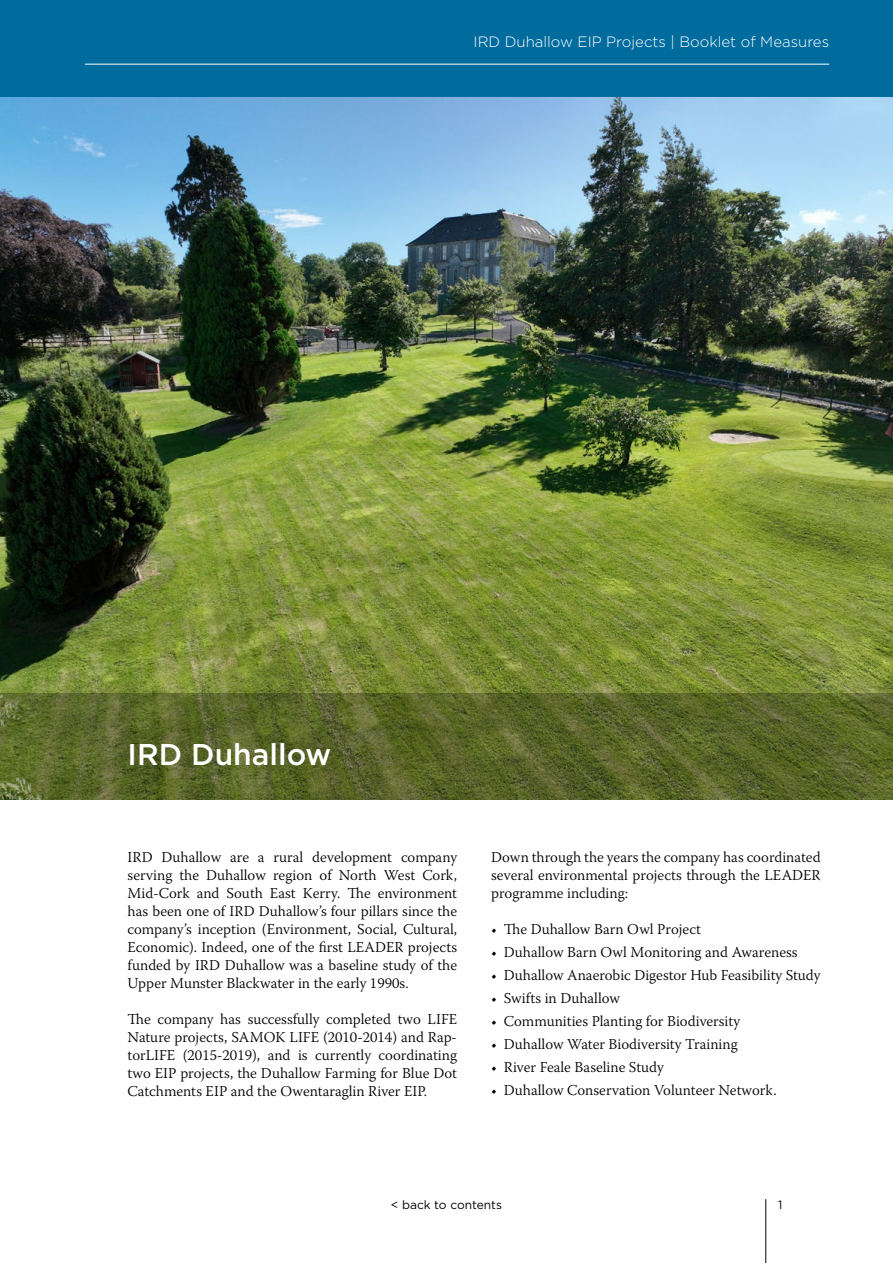
<style>
.page{position:relative;width:893px;height:1263px;background:#fff}
.page>*{position:absolute;margin:0;border:0;box-sizing:border-box;transform-origin:0 0}
.t1{font:500 30px "Gotham";color:#fff}
.t2{font:300 15px/18px "Warnock Pro";color:#000;text-align:justify}
.t3{font:300 15px "Gotham";color:#fff}
.t4{font:12px "Gotham";color:#000}
</style>
<div class="page">
<hr style="left:765px;top:1199px;width:1px;height:64px;background:#000">
<div style="left:0;top:0;width:893px;height:106px;background:#006c9e"></div>
<hr style="left:85px;top:64px;width:744px;height:1px;background:#fff">
<img style="left:0;top:98px;width:893px;height:595px">
<svg style="left:0;top:693px;width:893px;height:106px;background:#5a652a"></svg>
<p class="t3" style="left:474px;top:33px;width:357px">IRD Duhallow EIP Projects | Booklet of Measures</p>
<h1 class="t1" style="left:128px;top:737px;width:205px">IRD Duhallow</h1>
<p class="t2" style="left:128px;top:847px;width:331px">IRD Duhallow are a rural development company serving the Duhallow region of North West Cork, Mid-Cork and South East Kerry. The environment has been one of IRD Duhallow’s four pillars since the company’s inception (Environment, Social, Cultural, Economic). Indeed, one of the first LEADER projects funded by IRD Duhallow was a baseline study of the Upper Munster Blackwater in the early 1990s.</p>
<p class="t2" style="left:128px;top:1009px;width:331px">The company has successfully completed two LIFE Nature projects, SAMOK LIFE (2010-2014) and Rap&shy;torLIFE (2015-2019), and is currently coordinating two EIP projects, the Duhallow Farming for Blue Dot Catchments EIP and the Owentaraglin River EIP.</p>
<p class="t2" style="left:491px;top:847px;width:331px">Down through the years the company has coordinated several environmental projects through the LEADER programme including:</p>
<p class="t2" style="left:491px;top:919px;width:211px">• The Duhallow Barn Owl Project</p>
<p class="t2" style="left:491px;top:942px;width:308px">• Duhallow Barn Owl Monitoring and Awareness</p>
<p class="t2" style="left:491px;top:965px;width:331px">• Duhallow Anaerobic Digestor Hub Feasibility Study</p>
<p class="t2" style="left:491px;top:989px;width:131px">• Swifts in Duhallow</p>
<p class="t2" style="left:491px;top:1012px;width:250px">• Communities Planting for Biodiversity</p>
<p class="t2" style="left:491px;top:1035px;width:248px">• Duhallow Water Biodiversity Training</p>
<p class="t2" style="left:491px;top:1058px;width:174px">• River Feale Baseline Study</p>
<p class="t2" style="left:491px;top:1081px;width:287px">• Duhallow Conservation Volunteer Network.</p>
<p class="t4" style="left:391px;top:1198px;width:113px">&lt; back to contents</p>
<p class="t4" style="left:778px;top:1198px;width:6px">1</p>
</div>
